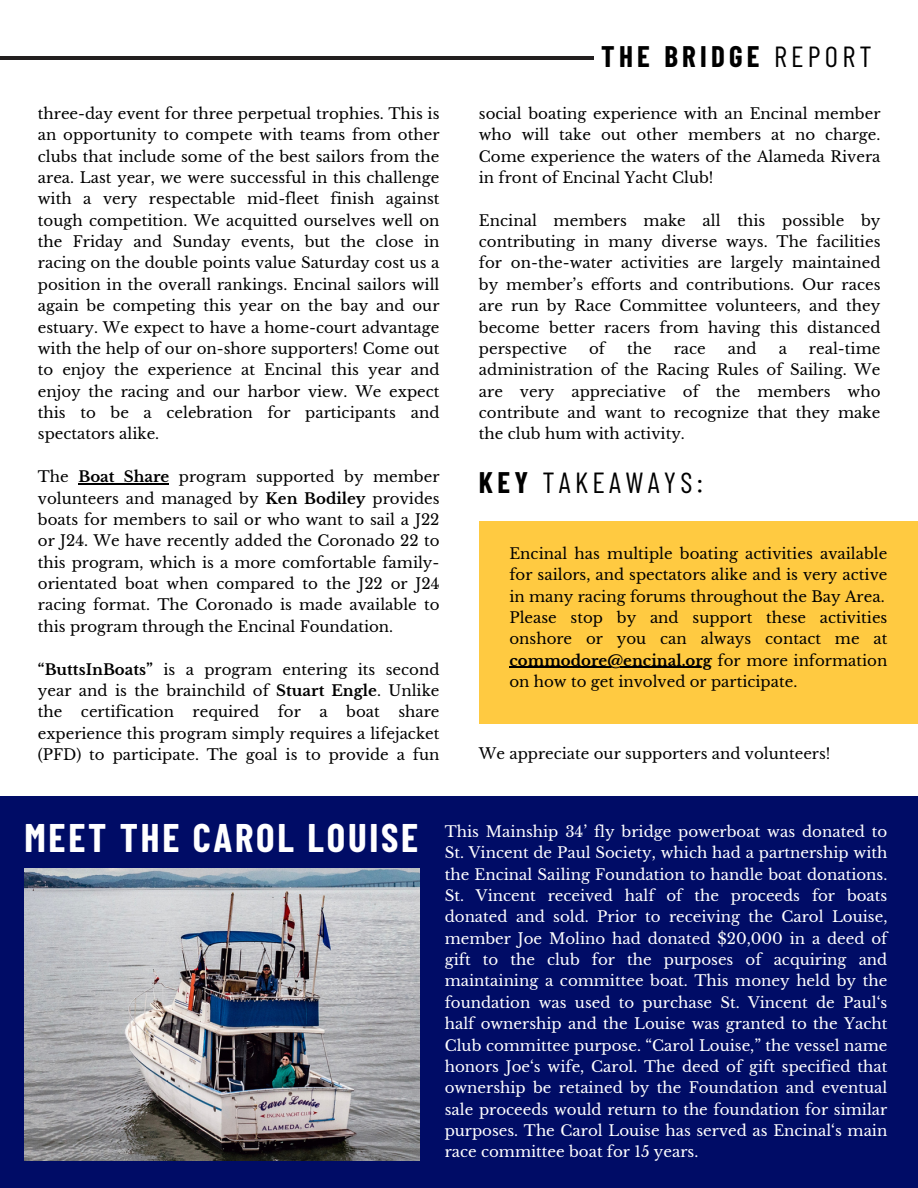
<style>
.page{position:relative;width:918px;height:1188px;background:#fff}
.page>*{position:absolute;margin:0;border:0;box-sizing:border-box;transform-origin:0 0}
.t1{font:700 39px "Barlow Condensed";letter-spacing:.07em;color:#fff}
.t2{font:700 29.1px "Barlow Condensed";letter-spacing:.145em;color:#000}
.t3{font:29.1px "Barlow Condensed";letter-spacing:.145em;color:#000}
.t4{font:15px/21.3px "Libre Baskerville";color:#000;text-align:justify}
.t5{font:15px/21.3px "Libre Baskerville";color:#fff;text-align:justify}
.s1{font-weight:700}
.s2{font-weight:400}
</style>
<div class="page">
<hr style="left:0;top:56px;width:593px;height:3px;background:#231f20">
<hr style="left:78px;top:483px;width:91px;height:1px;background:#000">
<div style="left:479px;top:522px;width:439px;height:202px;background:#ffca41"></div>
<div style="left:0;top:796px;width:918px;height:392px;background:#000c66"></div>
<img style="left:24px;top:868px;width:395px;height:292px">
<hr style="left:509px;top:667px;width:203px;height:1px;background:#000">
<p class="t4" style="left:38px;top:103px;width:403px">three-day event for three perpetual trophies. This is an opportunity to compete with teams from other clubs that include some of the best sailors from the area. Last year, we were successful in this challenge with a very respectable mid-fleet finish against tough competition. We acquitted ourselves well on the Friday and Sunday events, but the close in racing on the double points value Saturday cost us a position in the overall rankings. Encinal sailors will again be competing this year on the bay and our estuary. We expect to have a home-court advantage with the help of our on-shore supporters! Come out to enjoy the experience at Encinal this year and enjoy the racing and our harbor view. We expect this to be a celebration for participants and spectators alike.</p>
<p class="t4" style="left:38px;top:466px;width:403px">The <span class="s1">Boat Share</span> program supported by member volunteers and managed by <span class="s1">Ken Bodiley</span> provides boats for members to sail or who want to sail a J22 or J24. We have recently added the Coronado 22 to this program, which is a more comfortable family&shy;orientated boat when compared to the J22 or J24 racing format. The Coronado is made available to this program through the Encinal Foundation.</p>
<p class="t4" style="left:38px;top:659px;width:403px"><span class="s1">“ButtsInBoats”</span> is a program entering its second year and is the brainchild of <span class="s1">Stuart Engle</span>. Unlike the certification required for a boat share experience this program simply requires a lifejacket (PFD) to participate. The goal is to provide a fun</p>
<h2 class="t2" style="left:601px;top:38px;width:272px">THE BRIDGE <span class="s2">REPORT</span></h2>
<p class="t4" style="left:479px;top:103px;width:403px">social boating experience with an Encinal member who will take out other members at no charge.<br>Come experience the waters of the Alameda Rivera in front of Encinal Yacht Club!</p>
<p class="t4" style="left:479px;top:210px;width:403px">Encinal members make all this possible by contributing in many diverse ways. The facilities for on-the-water activities are largely maintained by member’s efforts and contributions. Our races are run by Race Committee volunteers, and they become better racers from having this distanced perspective</p>
<p class="t4" style="left:479px;top:338px;width:403px;text-indent:330px">real-time administration of the Racing Rules of Sailing. We are very appreciative of the members who contribute and want to recognize that they make the club hum with activity.</p>
<p class="t4" style="left:589px;top:338px;width:18px">of</p>
<p class="t4" style="left:627px;top:338px;width:26px">the</p>
<p class="t4" style="left:674px;top:338px;width:34px">race</p>
<p class="t4" style="left:728px;top:338px;width:30px">and</p>
<p class="t4" style="left:779px;top:338px;width:10px">a</p>
<h2 class="t3" style="left:479px;top:464px;width:226px"><span class="s1">KEY</span> TAKEAWAYS:</h2>
<p class="t4" style="left:509px;top:543px;width:380px;text-align:left">Encinal has multiple boating activities available for sailors, and spectators alike and is very active in many racing forums throughout the Bay Area.<br>Please stop by and support these activities onshore or you can always contact me at <span class="s1">commodore@encinal.org</span> for more information on how to get involved or participate.</p>
<p class="t4" style="left:479px;top:743px;width:353px">We appreciate our supporters and volunteers!</p>
<h1 class="t1" style="left:24px;top:813px;width:395px">MEET THE CAROL LOUISE</h1>
<p class="t5" style="left:445px;top:821px;width:444px">This Mainship 34’ fly bridge powerboat was donated to St. Vincent de Paul Society, which had a partnership with the Encinal Sailing Foundation to handle boat donations.<br>St. Vincent received half of the proceeds for boats donated and sold. Prior to receiving the Carol Louise, member Joe Molino had donated $20,000 in a deed of gift to the club for the purposes of acquiring and maintaining a committee boat. This money held by the foundation was used to purchase St. Vincent de Paul‘s half ownership and the Louise was granted to the Yacht Club committee purpose. “Carol Louise,” the vessel name honors Joe‘s wife, Carol. The deed of gift specified that ownership be retained by the Foundation and eventual sale proceeds would return to the foundation for similar purposes. The Carol Louise has served as Encinal‘s main race committee boat for 15 years.</p>
</div>
